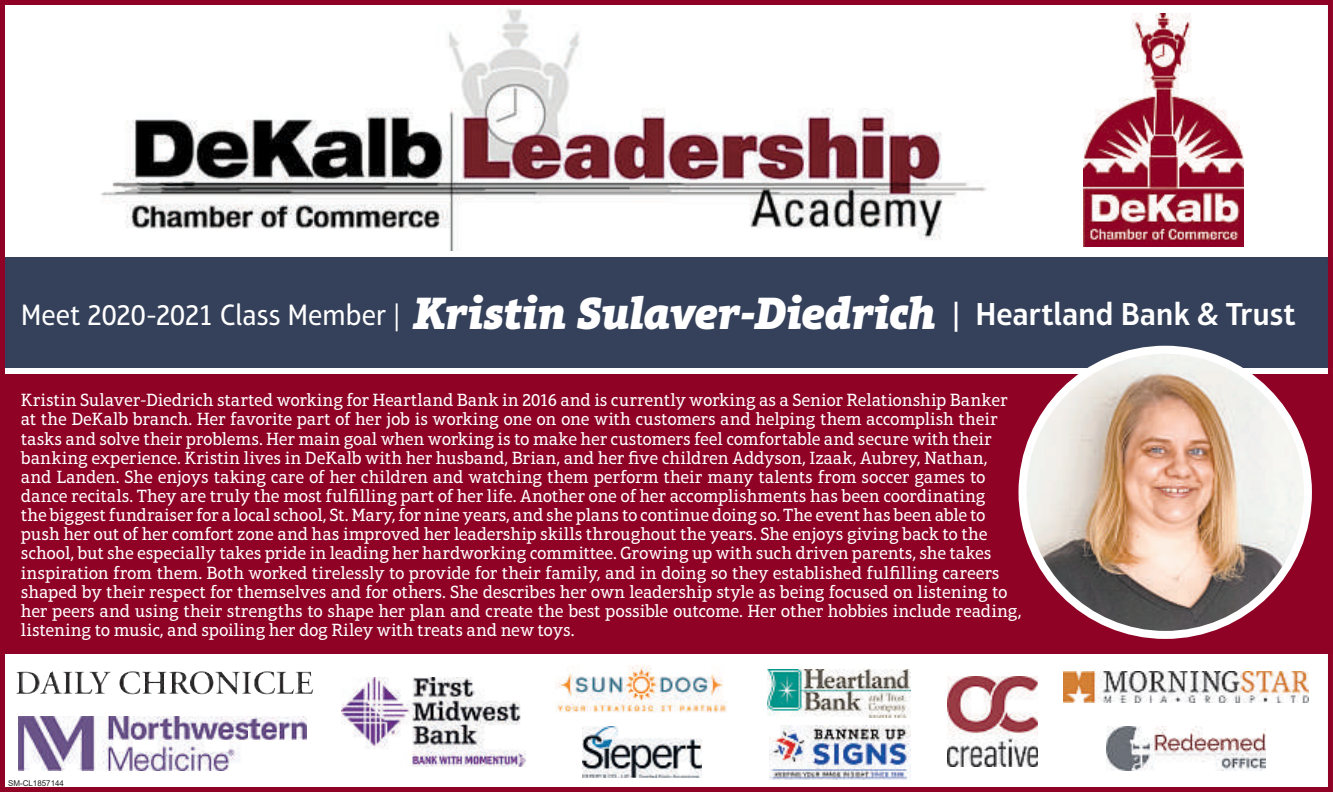
<style>
.page{position:relative;width:1333px;height:792px;background:#fff}
.page>*{position:absolute;margin:0;border:0;box-sizing:border-box;transform-origin:0 0}
.t1{font:30px "Aptifer Sans LT Pro";letter-spacing:-.01em;color:#fff}
.t2{font:18px/19.2px "Aptifer Slab LT Pro";letter-spacing:-.015em;color:#fff}
.t3{font:8px "Arial";color:#231f20}
.s1{font-family:"Aptifer Slab LT Pro"}
.s2{font-family:"Aptifer Slab LT Pro";font-weight:900;font-style:italic;font-size:46px}
.s3{font-weight:600;font-size:32.4px}
</style>
<div class="page">
<div style="left:0;top:257px;width:1332px;height:111px;background:#35415a"></div>
<div style="left:0;top:375px;width:1332px;height:279px;background:#900126"></div>
<img style="left:101px;top:8px;width:886px;height:243px">
<img style="left:1083px;top:14px;width:160px;height:233px">
<img style="left:341px;top:678px;width:184px;height:89px">
<img style="left:555px;top:665px;width:172px;height:48px">
<img style="left:40px;top:671px;width:22px;height:23px">
<img style="left:769px;top:726px;width:141px;height:53px">
<img style="left:582px;top:727px;width:119px;height:51px">
<img style="left:947px;top:677px;width:90px;height:90px">
<img style="left:1063px;top:672px;width:244px;height:30px">
<img style="left:18px;top:717px;width:288px;height:54px">
<img style="left:767px;top:669px;width:143px;height:49px">
<div style="left:0;top:0;width:1332px;height:792px;border:5px solid #900126"></div>
<img style="left:1106px;top:727px;width:158px;height:44px">
<img style="left:1022px;top:350px;width:285px;height:285px;border-radius:50%">
<div style="left:1018px;top:346px;width:293px;height:293px;border:8px solid #fff;border-radius:50%"></div>
<h1 class="t1" style="left:21px;top:297px;width:1275px">Meet 2020-2021 Class Member <span class="s1">|</span> <span class="s2">Kristin Sulaver-Diedrich</span> <span class="s3">| Heartland Bank &amp; Trust</span></h1>
<p class="t2" style="left:21px;top:390px;width:1001px">Kristin Sulaver-Diedrich started working for Heartland Bank in 2016 and is currently working as a Senior Relationship Banker at the DeKalb branch. Her favorite part of her job is working one on one with customers and helping them accomplish their tasks and solve their problems. Her main goal when working is to make her customers feel comfortable and secure with their banking experience. Kristin lives in DeKalb with her husband, Brian, and her five children Addyson, Izaak, Aubrey, Nathan, and Landen. She enjoys taking care of her children and watching them perform their many talents from soccer games to dance recitals. They are truly the most fulfilling part of her life. Another one of her accomplishments has been coordinating<br>the biggest fundraiser for a local school, St. Mary, for nine years, and she plans to continue doing so. The event has been able to push her out of her comfort zone and has improved her leadership skills throughout the years. She enjoys giving back to the school, but she especially takes pride in leading her hardworking committee. Growing up with such driven parents, she takes inspiration from them. Both worked tirelessly to provide for their family, and in doing so they established fulfilling careers shaped by their respect for themselves and for others. She describes her own leadership style as being focused on listening to her peers and using their strengths to shape her plan and create the best possible outcome. Her other hobbies include reading, listening to music, and spoiling her dog Riley with treats and new toys.</p>
<p class="t3" style="left:8px;top:778px;width:58px">SM-CL1857144</p>
</div>
